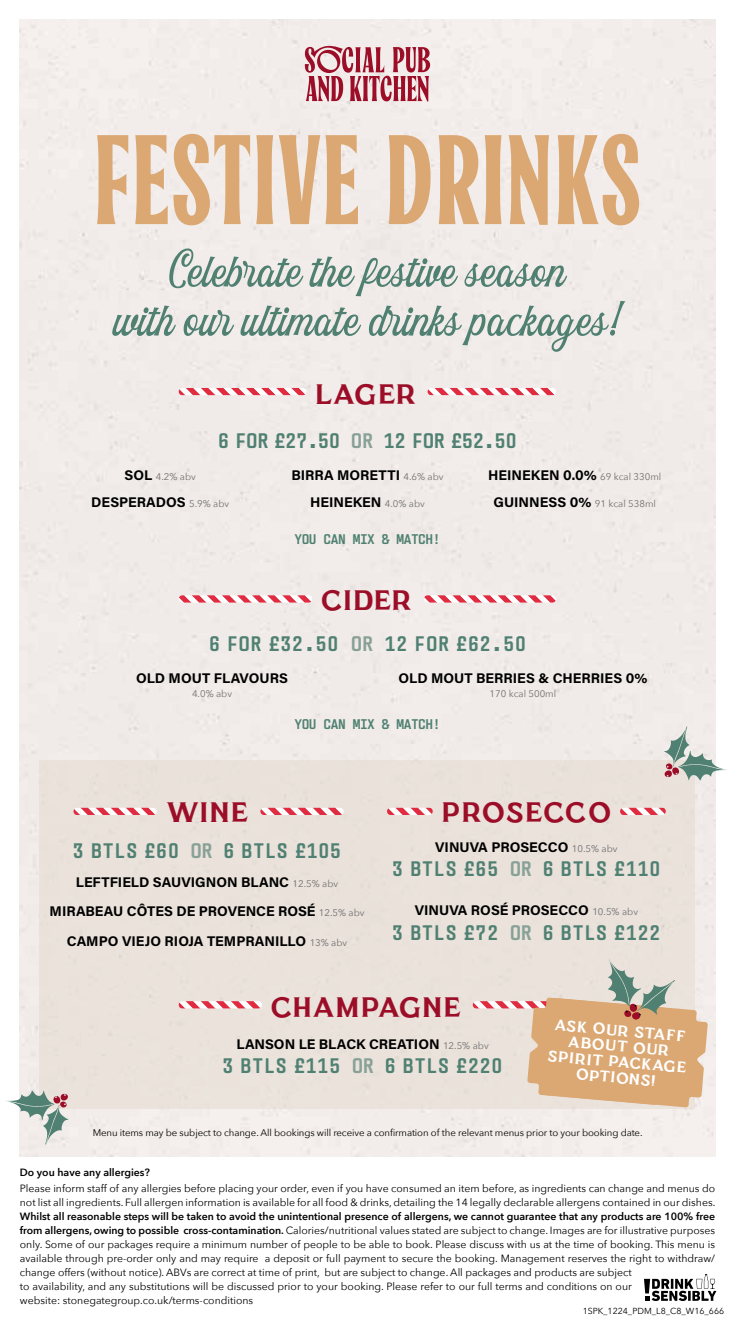
<style>
.page{position:relative;width:735px;height:1330px;background:#fff}
.page>*{position:absolute;margin:0;border:0;box-sizing:border-box;transform-origin:0 0}
.t1{font:127.05px "Salo";letter-spacing:.01em;color:#dba873}
.t2{font:87.5px "The Garland Script";letter-spacing:.005em;color:#4f8072}
.t3{font:28px "Clephons";letter-spacing:-.005em;color:#9c0d27}
.t4{font:700 21px "Cake Mono";letter-spacing:.01em;color:#4f8072}
.t5{font:700 21px "Cake Mono";letter-spacing:-.03em;color:#4f8072}
.t6{font:15.4px/15.8px "Clephons";color:#fff;text-align:center}
.t7{font:14px/29.2px "Acumin Variable Concept";color:#000;text-align:center}
.t8{font:700 14px "Cake Mono";letter-spacing:-.03em;color:#4f8072}
.t9{font:10.5px/14px "Avenir Next";color:#000}
.t10{font:600 10.5px "Avenir Next";color:#000}
.t11{font:9.62px "Avenir Next";letter-spacing:-.01em;color:#000}
.t12{font:9.62px "Avenir Next";color:#706f6f}
.t13{font:8.75px "Avenir Next";color:#000}
.s1{color:#88a197}
.s2{font-family:"Acumin Variable Concept";font-size:14px;color:#000}
.s3{font-family:"Avenir Next";font-size:9.62px;color:#706f6f}
.s4{font-weight:600}
</style>
<div class="page">
<div style="left:40px;top:760px;width:654px;height:348px;background:#eae2db"></div>
<svg style="left:620px;top:807px;width:45px;height:8px"></svg>
<svg style="left:387px;top:807px;width:45px;height:8px"></svg>
<svg style="left:73px;top:807px;width:84px;height:8px"></svg>
<svg style="left:260px;top:807px;width:83px;height:8px"></svg>
<svg style="left:179px;top:1001px;width:83px;height:7px"></svg>
<svg style="left:427px;top:388px;width:128px;height:7px"></svg>
<svg style="left:179px;top:388px;width:128px;height:7px"></svg>
<svg style="left:663px;top:726px;width:63px;height:54px"></svg>
<svg style="left:6px;top:1090px;width:62px;height:54px"></svg>
<svg style="left:423px;top:595px;width:132px;height:8px"></svg>
<svg style="left:179px;top:595px;width:133px;height:8px"></svg>
<svg style="left:472px;top:959px;width:235px;height:148px"></svg>
<svg style="left:304px;top:45px;width:126px;height:56px;background:#cb8a93"></svg>
<svg style="left:644px;top:1274px;width:72px;height:26px"></svg>
<h1 class="t1" style="left:93px;top:111px;width:548px">FESTIVE DRINKS</h1>
<h2 class="t2" style="left:169px;top:205px;width:397px">Celebrate the festive season</h2>
<h2 class="t2" style="left:114px;top:254px;width:508px">with our ultimate drinks packages!</h2>
<h3 class="t3" style="left:316px;top:379px;width:103px">LAGER</h3>
<h3 class="t5" style="left:218px;top:427px;width:300px">6 FOR £27.50 <span class="s1">OR</span> 12 FOR £52.50</h3>
<p class="t12" style="left:124px;top:468px;width:73px"><span class="s2">SOL</span> 4.2% abv</p>
<h3 class="t7" style="left:91px;top:486px;width:139px">DESPERADOS <span class="s3">5.9% abv</span></h3>
<h3 class="t7" style="left:291px;top:461px;width:154px;line-height:26.8px">BIRRA MORETTI <span class="s3">4.6% abv<br></span>HEINEKEN <span class="s3">4.0% abv</span></h3>
<h3 class="t7" style="left:488px;top:460px;width:174px">HEINEKEN 0.0% <span class="s3">69 kcal 330ml</span></h3>
<p class="t12" style="left:493px;top:495px;width:164px"><span class="s2">GUINNESS 0%</span> 91 kcal 538ml</p>
<h3 class="t8" style="left:294px;top:529px;width:148px">YOU CAN MIX &amp; MATCH!</h3>
<h3 class="t3" style="left:322px;top:585px;width:93px">CIDER</h3>
<h3 class="t4" style="left:208px;top:629px;width:319px">6 FOR £32.50 <span class="s1">OR</span> 12 FOR £62.50</h3>
<h3 class="t7" style="left:136px;top:662px;width:153px">OLD MOUT FLAVOURS</h3>
<p class="t12" style="left:192px;top:685px;width:42px">4.0% abv</p>
<h3 class="t7" style="left:398px;top:662px;width:250px">OLD MOUT BERRIES &amp; CHERRIES 0%</h3>
<p class="t12" style="left:489px;top:685px;width:68px">170 kcal 500ml</p>
<h3 class="t8" style="left:294px;top:715px;width:148px">YOU CAN MIX &amp; MATCH!</h3>
<h3 class="t3" style="left:166px;top:798px;width:85px">WINE</h3>
<h3 class="t3" style="left:442px;top:798px;width:171px">PROSECCO</h3>
<h3 class="t4" style="left:73px;top:836px;width:270px">3 BTLS £60 <span class="s1">OR</span> 6 BTLS £105</h3>
<h3 class="t7" style="left:50px;top:867px;width:316px">LEFTFIELD SAUVIGNON BLANC <span class="s3">12.5% abv<br></span>MIRABEAU CÔTES DE PROVENCE ROSÉ <span class="s3">12.5% abv<br></span>CAMPO VIEJO RIOJA TEMPRANILLO <span class="s3">13% abv</span></h3>
<h3 class="t7" style="left:435px;top:832px;width:184px">VINUVA PROSECCO <span class="s3">10.5% abv</span></h3>
<h3 class="t4" style="left:392px;top:854px;width:270px">3 BTLS £65 <span class="s1">OR</span> 6 BTLS £110</h3>
<h3 class="t7" style="left:414px;top:895px;width:225px">VINUVA ROSÉ PROSECCO <span class="s3">10.5% abv</span></h3>
<h3 class="t4" style="left:392px;top:918px;width:270px">3 BTLS £72 <span class="s1">OR</span> 6 BTLS £122</h3>
<h3 class="t3" style="left:272px;top:992px;width:192px">CHAMPAGNE</h3>
<h3 class="t7" style="left:236px;top:1028px;width:254px">LANSON LE BLACK CREATION <span class="s3">12.5% abv</span></h3>
<h3 class="t4" style="left:222px;top:1051px;width:282px">3 BTLS £115 <span class="s1">OR</span> 6 BTLS £220</h3>
<h3 class="t6" style="left:551px;top:1017px;width:141px;rotate:5deg">ASK OUR STAFF<br>ABOUT OUR<br>SPIRIT PACKAGE<br>OPTIONS!</h3>
<p class="t11" style="left:93px;top:1124px;width:551px">Menu items may be subject to change. All bookings will receive a confirmation of the relevant menus prior to your booking date.</p>
<p class="t10" style="left:20px;top:1163px;width:132px">Do you have any allergies?</p>
<p class="t9" style="left:20px;top:1181px;width:696px">Please inform staff of any allergies before placing your order, even if you have consumed an item before, as ingredients can change and menus do not list all ingredients. Full allergen information is available for all food &amp; drinks, detailing the 14 legally declarable allergens contained in our dishes.</p>
<p class="t9" style="left:20px;top:1209px;width:696px"><span class="s4">Whilst all reasonable steps will be taken to avoid the unintentional presence of allergens, we cannot guarantee that any products are 100% free from allergens, owing to possible cross-contamination.</span> Calories/nutritional values stated are subject to change. Images are for illustrative purposes only. Some of our packages require a minimum number of people to be able to book. Please discuss with us at the time of booking. This menu is available through pre-order only and may require a deposit or full payment to secure the booking. Management reserves the right to withdraw/ change offers (without notice). ABVs are correct at time of print, but are subject to change. All packages and products are subject<br>to availability, and any substitutions will be discussed prior to your booking. Please refer to our full terms and conditions on our<br>website: stonegategroup.co.uk/terms-conditions</p>
<p class="t13" style="left:582px;top:1303px;width:143px">1SPK_1224_PDM_L8_C8_W16_666</p>
</div>
